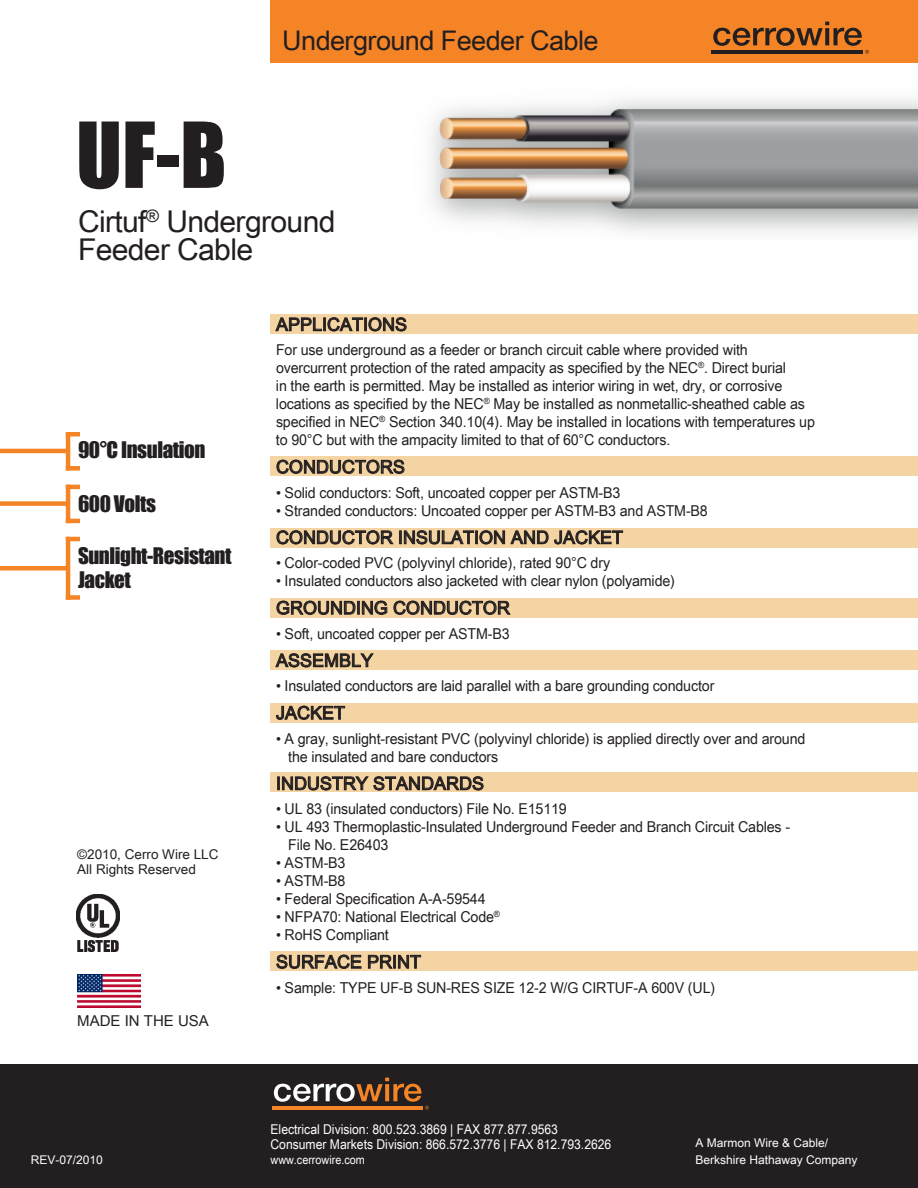
<style>
.page{position:relative;width:918px;height:1188px;background:#fff}
.page>*{position:absolute;margin:0;border:0;box-sizing:border-box;transform-origin:0 0}
.t1{font:84px "Impact";color:#231f20}
.t2{font:30px/28.5px "Arial Unicode MS";letter-spacing:-.02em;color:#231f20}
.t3{font:27px "Arial Unicode MS";letter-spacing:-.02em;color:#231f20}
.t4{font:21px/24px "Impact";letter-spacing:-.02em;color:#231f20}
.t5{font:18px "Arial Unicode MS";color:#231f20}
.t6{font:15px/18px "Arial Unicode MS";letter-spacing:-.01em;color:#231f20;scale:.95 1}
.t7{font:15px "Arial Unicode MS";letter-spacing:-.01em;color:#231f20}
.t8{font:13.5px/15px "Arial Unicode MS";color:#fff;scale:.9 1}
.t9{font:13.5px/15px "Arial Unicode MS";color:#231f20}
.t10{font:12px "Arial Unicode MS";color:#fff}
.t11{font:12px "Arial Unicode MS";color:#fff;scale:.9 1}
</style>
<div class="page">
<div style="left:270px;top:0;width:648px;height:62px;background:#f58427"></div>
<hr style="left:711px;top:50px;width:152px;height:4px;background:#231f20">
<svg style="left:713px;top:22px;width:156px;height:32px"></svg>
<img style="left:76px;top:895px;width:43px;height:57px">
<img style="left:78px;top:974px;width:63px;height:33px">
<hr style="left:0;top:449px;width:68px;height:4px;background:#f58427">
<hr style="left:66px;top:432px;width:14px;height:4px;background:#f58427">
<div style="left:66px;top:466px;width:14px;height:5px;background:#f58427"></div>
<hr style="left:66px;top:432px;width:4px;height:39px;background:#f58427">
<div style="left:0;top:501px;width:68px;height:5px;background:#f58427"></div>
<hr style="left:66px;top:485px;width:14px;height:4px;background:#f58427">
<hr style="left:66px;top:519px;width:14px;height:4px;background:#f58427">
<hr style="left:66px;top:485px;width:4px;height:38px;background:#f58427">
<hr style="left:0;top:566px;width:68px;height:4px;background:#f58427">
<hr style="left:66px;top:537px;width:14px;height:4px;background:#f58427">
<div style="left:66px;top:595px;width:14px;height:5px;background:#f58427"></div>
<hr style="left:66px;top:537px;width:4px;height:63px;background:#f58427">
<div style="left:270px;top:315px;width:648px;height:19px;background:#f5d4a3"></div>
<div style="left:270px;top:456px;width:648px;height:19px;background:#f5d4a3"></div>
<div style="left:270px;top:528px;width:648px;height:20px;background:#f5d4a3"></div>
<div style="left:270px;top:598px;width:648px;height:20px;background:#f5d4a3"></div>
<div style="left:270px;top:650px;width:648px;height:20px;background:#f5d4a3"></div>
<div style="left:270px;top:703px;width:648px;height:19px;background:#f5d4a3"></div>
<div style="left:270px;top:773px;width:648px;height:19px;background:#f5d4a3"></div>
<div style="left:270px;top:951px;width:648px;height:20px;background:#f5d4a3"></div>
<svg style="left:275px;top:317px;width:132px;height:15px"></svg>
<svg style="left:276px;top:459px;width:129px;height:15px"></svg>
<svg style="left:276px;top:530px;width:118px;height:15px"></svg>
<svg style="left:400px;top:530px;width:223px;height:15px"></svg>
<svg style="left:276px;top:600px;width:235px;height:15px"></svg>
<svg style="left:275px;top:653px;width:99px;height:15px"></svg>
<svg style="left:276px;top:705px;width:69px;height:15px"></svg>
<svg style="left:278px;top:776px;width:206px;height:15px"></svg>
<svg style="left:276px;top:954px;width:86px;height:15px"></svg>
<svg style="left:368px;top:955px;width:53px;height:14px"></svg>
<div style="left:0;top:1064px;width:918px;height:124px;background:#231f20"></div>
<hr style="left:272px;top:1106px;width:151px;height:4px;background:#f58427">
<svg style="left:274px;top:1078px;width:155px;height:32px"></svg>
<img style="left:430px;top:99px;width:488px;height:133px">
<h3 class="t3" style="left:282px;top:21px;width:318px">Underground Feeder Cable</h3>
<h1 class="t1" style="left:76px;top:90px;width:152px">UF-B</h1>
<h2 class="t2" style="left:78px;top:207px;width:259px">Cirtuf<sup>®</sup> Underground<br>Feeder Cable</h2>
<h3 class="t4" style="left:78px;top:438px;width:129px">90°C Insulation</h3>
<h3 class="t4" style="left:78px;top:491px;width:79px">600 Volts</h3>
<h3 class="t4" style="left:78px;top:543px;width:155px">Sunlight-Resistant<br>Jacket</h3>
<p class="t9" style="left:77px;top:846px;width:143px">©2010, Cerro Wire LLC<br>All Rights Reserved</p>
<p class="t7" style="left:77px;top:1010px;width:133px">MADE IN THE USA</p>
<p class="t5" style="left:276px;top:311px;width:133px">APPLICATIONS</p>
<p class="t6" style="left:276px;top:341px;width:569px">For use underground as a feeder or branch circuit cable where provided with overcurrent protection of the rated ampacity as specified by the NEC<sup>®</sup>. Direct burial<br>in the earth is permitted. May be installed as interior wiring in wet, dry, or corrosive locations as specified by the NEC<sup>®</sup> May be installed as nonmetallic-sheathed cable as specified in NEC<sup>®</sup> Section 340.10(4). May be installed in locations with temperatures up to 90°C but with the ampacity limited to that of 60°C conductors.</p>
<p class="t5" style="left:276px;top:454px;width:130px">CONDUCTORS</p>
<p class="t6" style="left:276px;top:483px;width:364px">• Solid conductors: Soft, uncoated copper per ASTM-B3</p>
<p class="t6" style="left:276px;top:501px;width:456px">• Stranded conductors: Uncoated copper per ASTM-B3 and ASTM-B8</p>
<p class="t5" style="left:276px;top:524px;width:349px">CONDUCTOR INSULATION AND JACKET</p>
<p class="t6" style="left:276px;top:554px;width:353px">• Color-coded PVC (polyvinyl chloride), rated 90°C dry</p>
<p class="t6" style="left:276px;top:572px;width:421px">• Insulated conductors also jacketed with clear nylon (polyamide)</p>
<p class="t5" style="left:276px;top:595px;width:235px">GROUNDING CONDUCTOR</p>
<p class="t6" style="left:276px;top:624px;width:248px">• Soft, uncoated copper per ASTM-B3</p>
<p class="t5" style="left:276px;top:647px;width:99px">ASSEMBLY</p>
<p class="t6" style="left:276px;top:677px;width:463px">• Insulated conductors are laid parallel with a bare grounding conductor</p>
<p class="t5" style="left:276px;top:700px;width:71px">JACKET</p>
<p class="t6" style="left:288px;top:729px;width:546px;text-indent:-12px">• A gray, sunlight-resistant PVC (polyvinyl chloride) is applied directly over and around the insulated and bare conductors</p>
<p class="t5" style="left:276px;top:770px;width:210px">INDUSTRY STANDARDS</p>
<p class="t6" style="left:276px;top:800px;width:308px">• UL 83 (insulated conductors) File No. E15119</p>
<p class="t6" style="left:288px;top:818px;width:530px;text-indent:-12px">• UL 493 Thermoplastic-Insulated Underground Feeder and Branch Circuit Cables -<br>File No. E26403</p>
<p class="t6" style="left:276px;top:854px;width:75px">• ASTM-B3</p>
<p class="t6" style="left:276px;top:872px;width:75px">• ASTM-B8</p>
<p class="t6" style="left:276px;top:890px;width:222px">• Federal Specification A-A-59544</p>
<p class="t6" style="left:276px;top:908px;width:237px">• NFPA70: National Electrical Code<sup>®</sup></p>
<p class="t6" style="left:276px;top:926px;width:120px">• RoHS Compliant</p>
<p class="t5" style="left:276px;top:949px;width:147px">SURFACE PRINT</p>
<p class="t6" style="left:276px;top:978px;width:464px">• Sample: TYPE UF-B SUN-RES SIZE 12-2 W/G CIRTUF-A 600V (UL)</p>
<p class="t8" style="left:271px;top:1122px;width:380px">Electrical Division: 800.523.3869 | FAX 877.877.9563<br>Consumer Markets Division: 866.572.3776 | FAX 812.793.2626</p>
<p class="t11" style="left:271px;top:1151px;width:106px">www.cerrowire.com</p>
<p class="t10" style="left:696px;top:1134px;width:134px">A Marmon Wire &amp; Cable/</p>
<p class="t10" style="left:31px;top:1151px;width:74px">REV-07/2010</p>
<p class="t10" style="left:696px;top:1151px;width:164px">Berkshire Hathaway Company</p>
</div>
